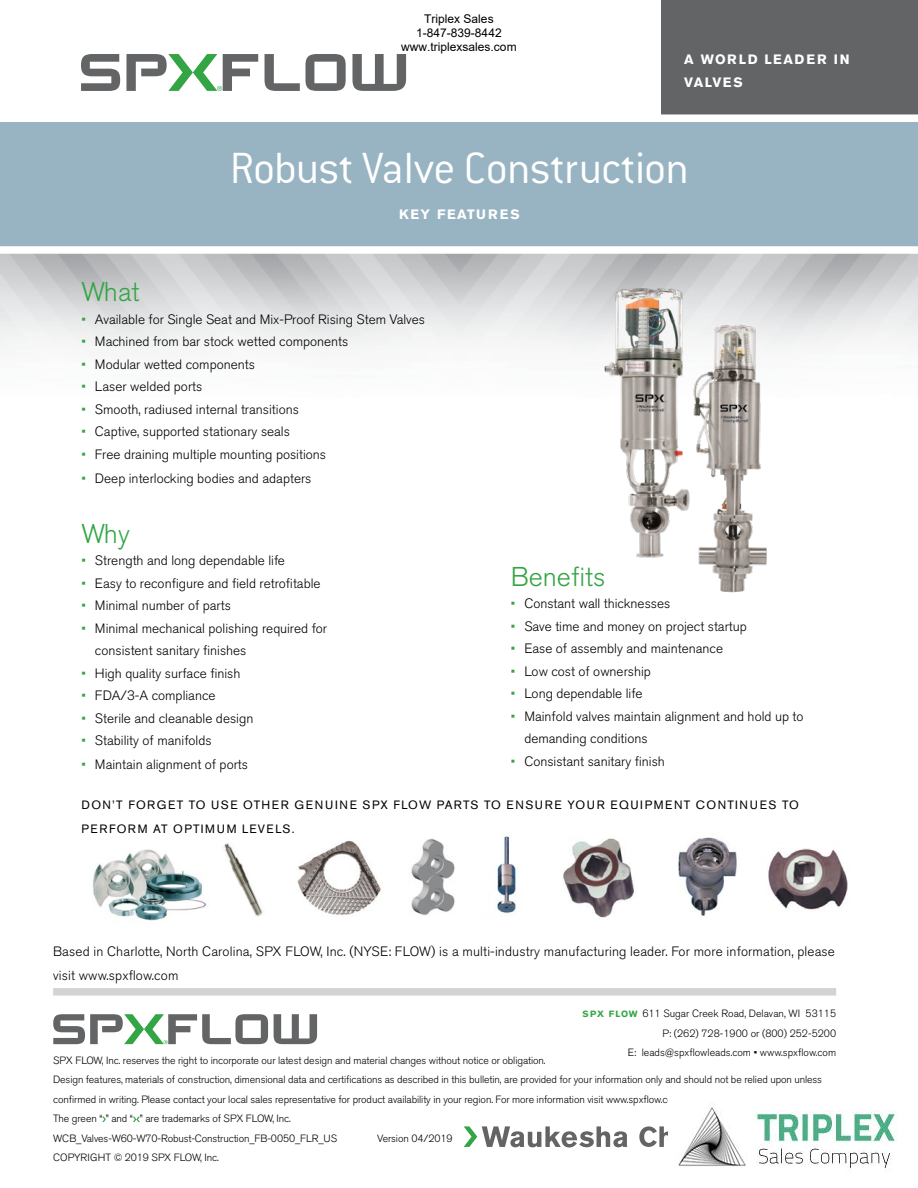
<style>
.page{position:relative;width:918px;height:1188px;background:#fff}
.page>*{position:absolute;margin:0;border:0;box-sizing:border-box;transform-origin:0 0}
.Front_Cover_Page_Hea{font:300 48px "Conduit ITC Std";letter-spacing:-.015em;color:#fff}
.Body_Copy_Headline{font:300 27px "Akzidenz Grotesk BE";color:#33a544}
.Bullet_Copy{font:300 13.5px/22.5px "Akzidenz Grotesk BE";color:#000}
.Body_Copy__All{font:300 13.5px/24px "Akzidenz Grotesk BE";letter-spacing:.01em;color:#000}
.Front_Cover_Page_Cor{font:700 13.5px "Akzidenz Grotesk BE";letter-spacing:.11em;color:#fff}
.Front_Cover_Page_Sub{font:700 13.5px "Akzidenz Grotesk BE";letter-spacing:.11em;color:#fff}
.body_copy{font:12px/24px "Akzidenz Grotesk BE";letter-spacing:.12em;color:#000}
.t1{font:12px/14.4px "Arial";color:#000;text-align:center}
.Legal_Disclaimer{font:300 10.5px/19.5px "Akzidenz Grotesk BE";letter-spacing:-.01em;color:#000}
.Back_Cover_Contact_I{font:300 10.5px/19.5px "Akzidenz Grotesk BE";color:#000;text-align:right}
.Back_Cover_Sub-Headl{font:300 10.5px "Akzidenz Grotesk BE";color:#000}
.s1{color:#33a544}
.s2{font-weight:700;font-size:9px;color:#33a544}
</style>
<div class="page">
<div style="left:662px;top:0;width:256px;height:117px;background:#636466"></div>
<div style="left:0;top:117px;width:918px;height:132px;background:#98b4c2"></div>
<div style="left:0;top:246px;width:918px;height:8px;background:#fff"></div>
<div style="left:0;top:114px;width:918px;height:8px;background:#fff"></div>
<img style="left:224px;top:843px;width:39px;height:74px">
<img style="left:411px;top:838px;width:44px;height:78px">
<img style="left:497px;top:836px;width:20px;height:78px">
<img style="left:768px;top:848px;width:80px;height:62px">
<img style="left:678px;top:837px;width:59px;height:80px">
<img style="left:93px;top:849px;width:114px;height:72px">
<img style="left:297px;top:840px;width:84px;height:75px">
<img style="left:563px;top:838px;width:71px;height:80px">
<img style="left:588px;top:279px;width:208px;height:314px">
<svg style="left:81px;top:54px;width:39px;height:37px"></svg>
<svg style="left:265px;top:54px;width:81px;height:37px"></svg>
<svg style="left:352px;top:54px;width:54px;height:37px"></svg>
<svg style="left:126px;top:54px;width:132px;height:37px"></svg>
<svg style="left:464px;top:1126px;width:163px;height:21px"></svg>
<svg style="left:639px;top:1126px;width:29px;height:21px"></svg>
<div style="left:53px;top:988px;width:783px;height:8px;background:#d1d3d4"></div>
<svg style="left:274px;top:1014px;width:43px;height:30px"></svg>
<svg style="left:53px;top:1014px;width:215px;height:30px"></svg>
<svg style="left:102px;top:1117px;width:4px;height:5px"></svg>
<svg style="left:133px;top:1117px;width:7px;height:5px"></svg>
<img style="left:678px;top:1103px;width:220px;height:70px">
<p class="t1" style="left:401px;top:11px;width:117px">Triplex Sales<br>1-847-839-8442 www.triplexsales.com</p>
<p class="Front_Cover_Page_Cor" style="left:684px;top:52px;width:167px">A WORLD LEADER IN</p>
<p class="Front_Cover_Page_Cor" style="left:684px;top:74px;width:60px">VALVES</p>
<p class="Front_Cover_Page_Hea" style="left:230px;top:142px;width:461px">Robust Valve Construction</p>
<p class="Front_Cover_Page_Sub" style="left:399px;top:206px;width:122px">KEY FEATURES</p>
<p class="Body_Copy_Headline" style="left:81px;top:277px;width:59px">What</p>
<p class="Bullet_Copy" style="left:81px;top:308px;width:345px"><span class="s1">•</span> Available for Single Seat and Mix-Proof Rising Stem Valves</p>
<p class="Bullet_Copy" style="left:81px;top:331px;width:268px"><span class="s1">•</span> Machined from bar stock wetted components</p>
<p class="Bullet_Copy" style="left:81px;top:353px;width:175px"><span class="s1">•</span> Modular wetted components</p>
<p class="Bullet_Copy" style="left:81px;top:376px;width:122px"><span class="s1">•</span> Laser welded ports</p>
<p class="Bullet_Copy" style="left:81px;top:398px;width:219px"><span class="s1">•</span> Smooth, radiused internal transitions</p>
<p class="Bullet_Copy" style="left:81px;top:421px;width:210px"><span class="s1">•</span> Captive, supported stationary seals</p>
<p class="Bullet_Copy" style="left:81px;top:443px;width:246px"><span class="s1">•</span> Free draining multiple mounting positions</p>
<p class="Bullet_Copy" style="left:81px;top:467px;width:231px"><span class="s1">•</span> Deep interlocking bodies and adapters</p>
<p class="Body_Copy_Headline" style="left:81px;top:518px;width:50px">Why</p>
<p class="Bullet_Copy" style="left:81px;top:550px;width:205px"><span class="s1">•</span> Strength and long dependable life</p>
<p class="Bullet_Copy" style="left:81px;top:572px;width:241px"><span class="s1">•</span> Easy to reconfigure and field retrofitable</p>
<p class="Bullet_Copy" style="left:81px;top:595px;width:151px"><span class="s1">•</span> Minimal number of parts</p>
<p class="Bullet_Copy" style="left:95px;top:617px;width:234px;text-indent:-13px"><span class="s1">•</span> Minimal mechanical polishing required for consistent sanitary finishes</p>
<p class="Bullet_Copy" style="left:81px;top:662px;width:160px"><span class="s1">•</span> High quality surface finish</p>
<p class="Bullet_Copy" style="left:81px;top:685px;width:136px"><span class="s1">•</span> FDA/3-A compliance</p>
<p class="Bullet_Copy" style="left:81px;top:707px;width:173px"><span class="s1">•</span> Sterile and cleanable design</p>
<p class="Bullet_Copy" style="left:81px;top:730px;width:132px"><span class="s1">•</span> Stability of manifolds</p>
<p class="Bullet_Copy" style="left:81px;top:754px;width:168px"><span class="s1">•</span> Maintain alignment of ports</p>
<p class="Body_Copy_Headline" style="left:511px;top:561px;width:96px">Benefits</p>
<p class="Bullet_Copy" style="left:511px;top:593px;width:161px"><span class="s1">•</span> Constant wall thicknesses</p>
<p class="Bullet_Copy" style="left:511px;top:615px;width:238px"><span class="s1">•</span> Save time and money on project startup</p>
<p class="Bullet_Copy" style="left:511px;top:638px;width:214px"><span class="s1">•</span> Ease of assembly and maintenance</p>
<p class="Bullet_Copy" style="left:511px;top:660px;width:142px"><span class="s1">•</span> Low cost of ownership</p>
<p class="Bullet_Copy" style="left:511px;top:683px;width:133px"><span class="s1">•</span> Long dependable life</p>
<p class="Bullet_Copy" style="left:524px;top:705px;width:281px;text-indent:-14px"><span class="s1">•</span> Mainfold valves maintain alignment and hold up to demanding conditions</p>
<p class="Bullet_Copy" style="left:511px;top:750px;width:156px"><span class="s1">•</span> Consistant sanitary finish</p>
<p class="body_copy" style="left:81px;top:792px;width:719px">DON’T FORGET TO USE OTHER GENUINE SPX FLOW PARTS TO ENSURE YOUR EQUIPMENT CONTINUES TO<br>PERFORM AT OPTIMUM LEVELS.</p>
<p class="Body_Copy__All" style="left:53px;top:940px;width:783px">Based in Charlotte, North Carolina, SPX FLOW, Inc. (NYSE: FLOW) is a multi-industry manufacturing leader. For more information, please visit www.spxflow.com</p>
<p class="Back_Cover_Sub-Headl" style="left:583px;top:1008px;width:255px"><span class="s2">SPX FLOW</span> 611 Sugar Creek Road, Delavan, WI 53115</p>
<p class="Back_Cover_Contact_I" style="left:628px;top:1024px;width:210px">P: (262) 728-1900 or (800) 252-5200<br>E: leads@spxflowleads.com • www.spxflow.com</p>
<p class="Legal_Disclaimer" style="left:53px;top:1050px;width:770px">SPX FLOW, Inc. reserves the right to incorporate our latest design and material changes without notice or obligation.<br>Design features, materials of construction, dimensional data and certifications as described in this bulletin, are provided for your information only and should not be relied upon unless confirmed in writing. Please contact your local sales representative for product availability in your region. For more information visit www.spxflow.com.<br>The green “ ” and “ ” are trademarks of SPX FLOW, Inc.<br>WCB_Valves-W60-W70-Robust-Construction_FB-0050_FLR_US</p>
<p class="Legal_Disclaimer" style="left:377px;top:1128px;width:77px">Version 04/2019</p>
<p class="Legal_Disclaimer" style="left:53px;top:1148px;width:167px">COPYRIGHT © 2019 SPX FLOW, Inc.</p>
</div>
